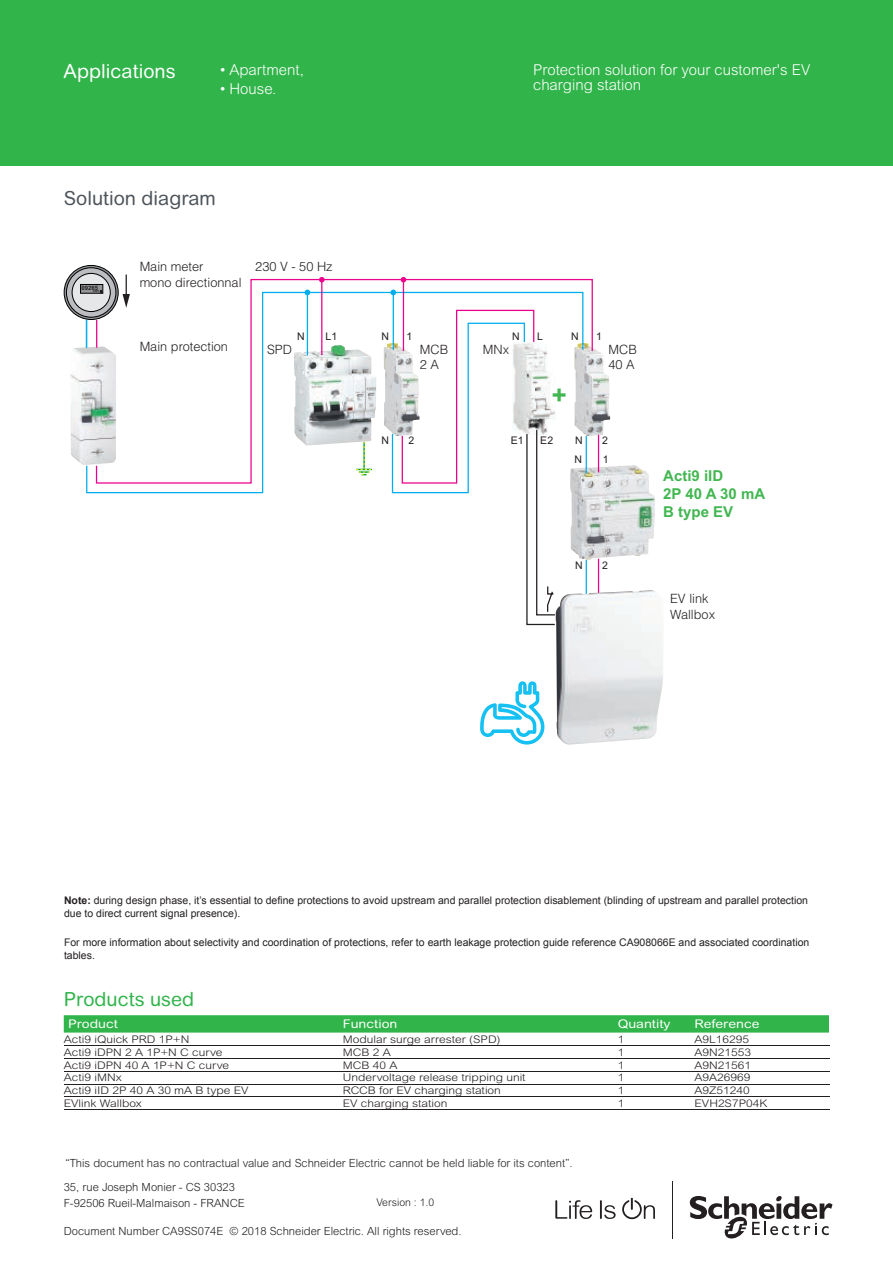
<style>
.page{position:relative;width:893px;height:1263px;background:#fff}
.page>*{position:absolute;margin:0;border:0;box-sizing:border-box;transform-origin:0 0}
.t1{font:700 25.5px "Arial Rounded MT Pro";color:#42b751}
.t2{font:19.5px "Arial Rounded MT Pro";color:#4d545a}
.t3{font:19.5px "Arial Rounded MT Std";color:#fff}
.t4{font:19.5px "Arial Rounded MT Pro";color:#31b44a}
.t5{font:300 15px/15px "Arial Rounded MT Std";color:#fff}
.t6{font:700 15px/18px "Arial";color:#42b751}
.t7{font:300 12.75px/15.3px "Helvetica";color:#231f20}
.t8{font:12px "Arial Rounded MT Std";color:#fff;scale:1.15 1}
.t9{font:300 11.25px/16.5px "Arial Rounded MT Std";color:#231f20}
.t10{font:10.5px/13.5px "Arial";color:#231f20}
.t11{font:300 10.5px "Arial Rounded MT Std";color:#231f20;scale:1.15 1}
.t12{font:300 10.5px "Arial Rounded MT Pro";color:#231f20}
.t13{font:700 6px "Arial";color:#231f20}
.t14{font:700 3px "Arial";color:#231f20}
.s1{font-weight:700}
</style>
<div class="page">
<div style="left:0;top:0;width:893px;height:165px;background:#31b44a"></div>
<div style="left:64px;top:1015px;width:765px;height:17px;background:#31b44a"></div>
<hr style="left:64px;top:1045px;width:275px;height:1px;background:#231f20">
<hr style="left:339px;top:1045px;width:274px;height:1px;background:#231f20">
<hr style="left:613px;top:1045px;width:77px;height:1px;background:#231f20">
<hr style="left:690px;top:1045px;width:140px;height:1px;background:#231f20">
<hr style="left:64px;top:1058px;width:275px;height:1px;background:#231f20">
<hr style="left:339px;top:1058px;width:274px;height:1px;background:#231f20">
<hr style="left:613px;top:1058px;width:77px;height:1px;background:#231f20">
<hr style="left:690px;top:1058px;width:140px;height:1px;background:#231f20">
<hr style="left:64px;top:1071px;width:275px;height:1px;background:#231f20">
<hr style="left:339px;top:1071px;width:274px;height:1px;background:#231f20">
<hr style="left:613px;top:1071px;width:77px;height:1px;background:#231f20">
<hr style="left:690px;top:1071px;width:140px;height:1px;background:#231f20">
<hr style="left:64px;top:1084px;width:275px;height:1px;background:#231f20">
<hr style="left:339px;top:1084px;width:274px;height:1px;background:#231f20">
<hr style="left:613px;top:1084px;width:77px;height:1px;background:#231f20">
<hr style="left:690px;top:1084px;width:140px;height:1px;background:#231f20">
<hr style="left:64px;top:1097px;width:275px;height:1px;background:#231f20">
<hr style="left:339px;top:1097px;width:274px;height:1px;background:#231f20">
<hr style="left:613px;top:1097px;width:77px;height:1px;background:#231f20">
<hr style="left:690px;top:1097px;width:140px;height:1px;background:#231f20">
<hr style="left:64px;top:1109px;width:275px;height:1px;background:#231f20">
<hr style="left:339px;top:1109px;width:274px;height:1px;background:#231f20">
<hr style="left:613px;top:1109px;width:77px;height:1px;background:#231f20">
<hr style="left:690px;top:1109px;width:140px;height:1px;background:#231f20">
<img style="left:593px;top:348px;width:17px;height:88px">
<img style="left:570px;top:465px;width:85px;height:95px">
<hr style="left:598px;top:435px;width:1px;height:37px;background:#ed028c">
<img style="left:70px;top:347px;width:15px;height:118px">
<svg style="left:114px;top:278px;width:479px;height:206px"></svg>
<svg style="left:85px;top:291px;width:499px;height:203px"></svg>
<svg style="left:319px;top:277px;width:6px;height:5px"></svg>
<svg style="left:86px;top:320px;width:1px;height:28px"></svg>
<svg style="left:96px;top:320px;width:1px;height:28px"></svg>
<svg style="left:305px;top:290px;width:5px;height:5px"></svg>
<svg style="left:401px;top:277px;width:5px;height:5px"></svg>
<hr style="left:393px;top:291px;width:1px;height:59px;background:#00aeef">
<hr style="left:403px;top:281px;width:1px;height:70px;background:#ed028c">
<svg style="left:390px;top:290px;width:6px;height:5px"></svg>
<svg style="left:356px;top:446px;width:16px;height:29px"></svg>
<hr style="left:586px;top:560px;width:1px;height:63px;background:#00aeef">
<hr style="left:598px;top:559px;width:1px;height:63px;background:#ed028c">
<svg style="left:480px;top:681px;width:64px;height:63px"></svg>
<img style="left:556px;top:590px;width:107px;height:155px">
<svg style="left:391px;top:309px;width:165px;height:317px"></svg>
<svg style="left:64px;top:265px;width:54px;height:54px"></svg>
<div style="left:64px;top:265px;width:55px;height:55px;border:1px solid #000001;border-radius:50%"></div>
<svg style="left:66px;top:268px;width:50px;height:49px"></svg>
<div style="left:66px;top:267px;width:50px;height:50px;border:1px solid #000001;border-radius:50%"></div>
<div style="left:72px;top:273px;width:38px;height:39px;background:#e6e7e9;border-radius:50%"></div>
<div style="left:72px;top:273px;width:38px;height:39px;border:1px solid #000001;border-radius:50%"></div>
<div style="left:80px;top:284px;width:23px;height:9px;background:#939598;border:1px solid #000001"></div>
<svg style="left:123px;top:275px;width:7px;height:33px"></svg>
<img style="left:294px;top:345px;width:82px;height:101px">
<hr style="left:307px;top:291px;width:1px;height:64px;background:#00aeef">
<hr style="left:321px;top:281px;width:1px;height:74px;background:#ed028c">
<svg style="left:555px;top:1200px;width:37px;height:19px"></svg>
<svg style="left:600px;top:1200px;width:16px;height:19px"></svg>
<svg style="left:622px;top:1198px;width:33px;height:21px"></svg>
<hr style="left:672px;top:1181px;width:1px;height:58px;background:#231f20">
<svg style="left:690px;top:1196px;width:142px;height:43px"></svg>
<h2 class="t3" style="left:64px;top:60px;width:114px">Applications</h2>
<h3 class="t5" style="left:220px;top:62px;width:85px">• Apartment,</h3>
<h3 class="t5" style="left:220px;top:81px;width:58px">• House.</h3>
<h2 class="t2" style="left:64px;top:187px;width:154px">Solution diagram</h2>
<p class="t13" style="left:82px;top:283px;width:18px">09265</p>
<p class="t14" style="left:93px;top:289px;width:8px">kWh</p>
<p class="t7" style="left:140px;top:259px;width:65px">Main meter</p>
<p class="t7" style="left:255px;top:259px;width:79px">230 V - 50 Hz</p>
<p class="t7" style="left:140px;top:274px;width:103px">mono directionnal</p>
<h3 class="t5" style="left:533px;top:62px;width:278px">Protection solution for your customer's EV charging station</h3>
<p class="t7" style="left:140px;top:339px;width:90px">Main protection</p>
<p class="t10" style="left:297px;top:330px;width:9px">N</p>
<p class="t10" style="left:596px;top:330px;width:7px">1</p>
<p class="t10" style="left:325px;top:330px;width:13px">L1</p>
<p class="t10" style="left:381px;top:330px;width:9px">N</p>
<p class="t10" style="left:406px;top:330px;width:7px">1</p>
<p class="t10" style="left:512px;top:330px;width:9px">N</p>
<p class="t10" style="left:537px;top:330px;width:7px">L</p>
<p class="t10" style="left:571px;top:330px;width:9px">N</p>
<p class="t7" style="left:267px;top:342px;width:26px">SPD</p>
<p class="t7" style="left:420px;top:342px;width:30px">MCB<br>2 A</p>
<p class="t7" style="left:609px;top:342px;width:30px">MCB<br>40 A</p>
<p class="t7" style="left:483px;top:342px;width:28px">MNx</p>
<h1 class="t1" style="left:552px;top:379px;width:16px">+</h1>
<p class="t10" style="left:408px;top:434px;width:7px">2</p>
<p class="t10" style="left:511px;top:434px;width:14px">E1</p>
<p class="t10" style="left:540px;top:434px;width:14px">E2</p>
<p class="t10" style="left:575px;top:434px;width:9px">N</p>
<p class="t10" style="left:382px;top:434px;width:9px">N</p>
<p class="t10" style="left:602px;top:434px;width:7px">2</p>
<p class="t10" style="left:575px;top:453px;width:9px">N</p>
<p class="t10" style="left:603px;top:453px;width:7px">1</p>
<p class="t10" style="left:575px;top:558px;width:9px">N</p>
<p class="t10" style="left:602px;top:558px;width:7px">2</p>
<h3 class="t6" style="left:663px;top:468px;width:103px">Acti9 iID<br>2P 40 A 30 mA<br>B type EV</h3>
<p class="t7" style="left:670px;top:591px;width:46px">EV link<br>Wallbox</p>
<p class="t10" style="left:64px;top:893px;width:745px"><span class="s1">Note:</span> during design phase, it’s essential to define protections to avoid upstream and parallel protection disablement (blinding of upstream and parallel protection due to direct current signal presence).</p>
<p class="t10" style="left:64px;top:936px;width:747px;line-height:12.6px">For more information about selectivity and coordination of protections, refer to earth leakage protection guide reference CA908066E and associated coordination tables.</p>
<h2 class="t4" style="left:64px;top:988px;width:132px">Products used</h2>
<p class="t8" style="left:68px;top:1017px;width:45px">Product</p>
<p class="t8" style="left:343px;top:1017px;width:49px">Function</p>
<p class="t8" style="left:618px;top:1017px;width:47px">Quantity</p>
<p class="t8" style="left:695px;top:1017px;width:58px">Reference</p>
<p class="t11" style="left:64px;top:1033px;width:111px">Acti9 iQuick PRD 1P+N</p>
<p class="t11" style="left:343px;top:1033px;width:139px">Modular surge arrester (SPD)</p>
<p class="t11" style="left:618px;top:1033px;width:7px">1</p>
<p class="t11" style="left:694px;top:1033px;width:49px">A9L16295</p>
<p class="t11" style="left:64px;top:1046px;width:140px">Acti9 iDPN 2 A 1P+N C curve</p>
<p class="t11" style="left:343px;top:1046px;width:43px">MCB 2 A</p>
<p class="t11" style="left:618px;top:1046px;width:7px">1</p>
<p class="t11" style="left:694px;top:1046px;width:51px">A9N21553</p>
<p class="t11" style="left:64px;top:1059px;width:145px">Acti9 iDPN 40 A 1P+N C curve</p>
<p class="t11" style="left:343px;top:1059px;width:49px">MCB 40 A</p>
<p class="t11" style="left:618px;top:1059px;width:7px">1</p>
<p class="t11" style="left:694px;top:1059px;width:51px">A9N21561</p>
<p class="t11" style="left:64px;top:1072px;width:52px">Acti9 iMNx</p>
<p class="t11" style="left:343px;top:1072px;width:160px">Undervoltage release tripping unit</p>
<p class="t11" style="left:618px;top:1072px;width:7px">1</p>
<p class="t11" style="left:694px;top:1072px;width:50px">A9A26969</p>
<p class="t11" style="left:64px;top:1084px;width:162px">Acti9 iID 2P 40 A 30 mA B type EV</p>
<p class="t11" style="left:343px;top:1084px;width:139px">RCCB for EV charging station</p>
<p class="t11" style="left:618px;top:1084px;width:7px">1</p>
<p class="t11" style="left:694px;top:1084px;width:50px">A9Z51240</p>
<p class="t11" style="left:64px;top:1097px;width:69px">EVlink Wallbox</p>
<p class="t11" style="left:343px;top:1097px;width:92px">EV charging station</p>
<p class="t11" style="left:618px;top:1097px;width:7px">1</p>
<p class="t11" style="left:694px;top:1097px;width:65px">EVH2S7P04K</p>
<p class="t9" style="left:66px;top:1154px;width:509px">“This document has no contractual value and Schneider Electric cannot be held liable for its content”.</p>
<p class="t9" style="left:64px;top:1178px;width:182px">35, rue Joseph Monier - CS 30323<br>F-92506 Rueil-Malmaison - FRANCE</p>
<p class="t9" style="left:64px;top:1223px;width:399px">Document Number CA9SS074E © 2018 Schneider Electric. All rights reserved.</p>
<p class="t12" style="left:377px;top:1197px;width:59px">Version : 1.0</p>
</div>
